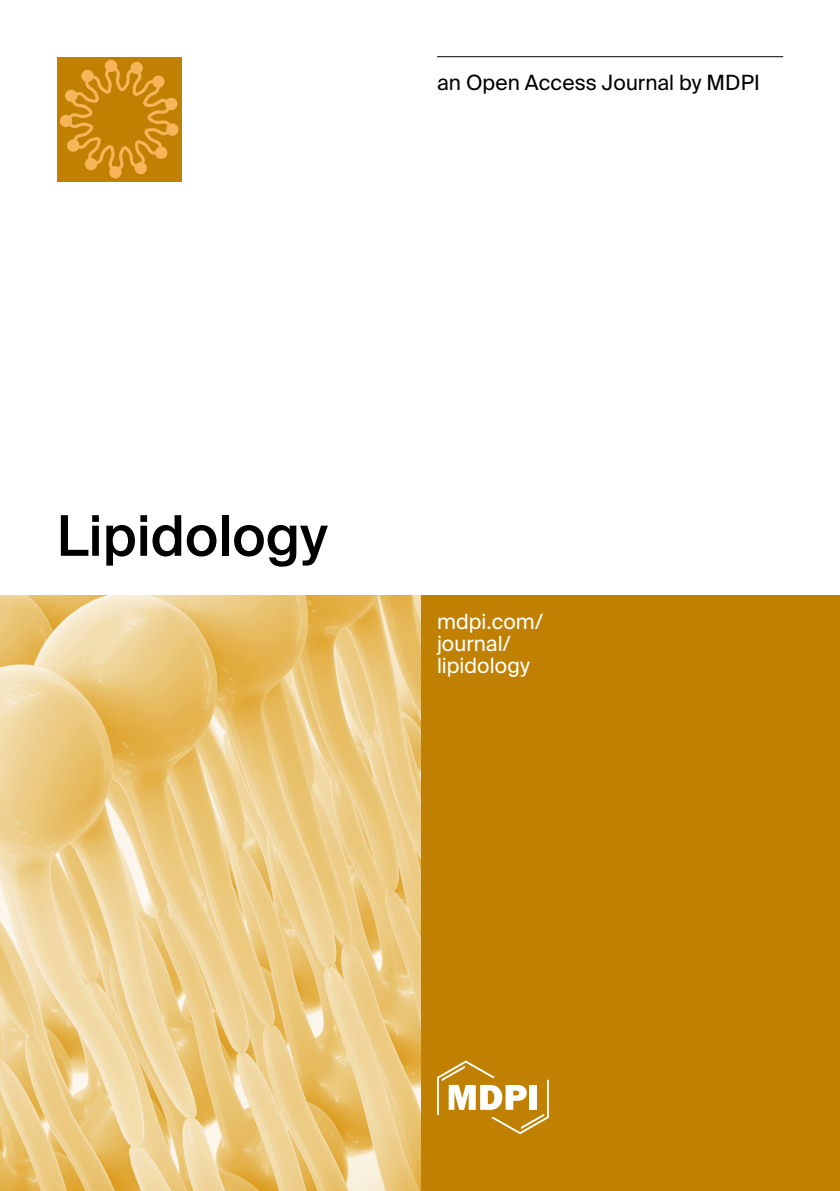
<style>
.page{position:relative;width:840px;height:1191px;background:#fff}
.page>*{position:absolute;margin:0;border:0;box-sizing:border-box;transform-origin:0 0}
.t1{font:500 56px "Suisse Intl";color:#000}
.t2{font:21px/22px "Suisse Intl";color:#fff}
.t3{font:21px "Suisse Intl";letter-spacing:.005em;color:#000}
</style>
<div class="page">
<div style="left:420px;top:595px;width:419px;height:596px;background:#c08002"></div>
<img style="left:1px;top:595px;width:419px;height:596px">
<div style="left:57px;top:57px;width:124px;height:124px;background:#c08002"></div>
<svg style="left:60px;top:59px;width:119px;height:120px"></svg>
<svg style="left:437px;top:1060px;width:111px;height:74px"></svg>
<hr style="left:437px;top:56px;width:345px;height:1px;background:#000">
<hr style="left:0;top:595px;width:1px;height:596px;background:#f4f6f3">
<p class="t3" style="left:437px;top:70px;width:324px">an Open Access Journal by MDPI</p>
<h1 class="t1" style="left:57px;top:504px;width:272px">Lipidology</h1>
<p class="t2" style="left:437px;top:610px;width:108px">mdpi.com/ journal/ lipidology</p>
</div>
